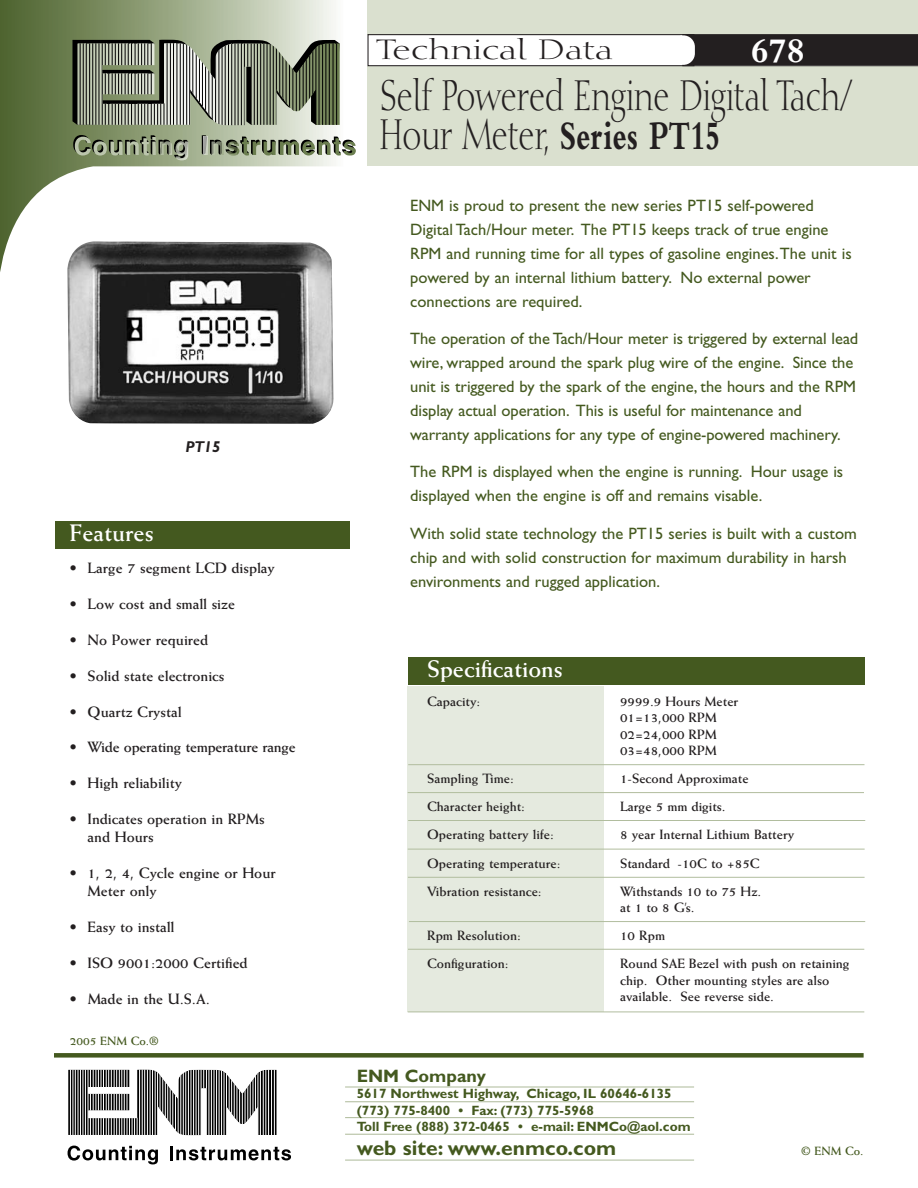
<style>
.page{position:relative;width:918px;height:1188px;background:#fff}
.page>*{position:absolute;margin:0;border:0;box-sizing:border-box;transform-origin:0 0}
.t1{font:42px/38.2px "Diotima Roman Os F";color:#231f20;scale:.71 1}
.t2{font:700 36px "Bembo";color:#fff}
.t3{font:27.6px "Diotima Roman Os F";color:#231f20;scale:1.25 1}
.t4{font:700 24px "Weiss";color:#fff}
.t5{font:700 21px "Gill Sans";color:#44591f}
.t6{font:700 18px "Gill Sans";color:#44591f}
.t7{font:16.5px/24px "Gill Sans";color:#44591f}
.t8{font:italic 700 15.75px "Gill Sans";color:#231f20}
.t9{font:700 15px/18px "Weiss";color:#231f20}
.t10{font:700 13.5px/16.2px "Weiss";color:#231f20}
.t11{font:700 13.5px/16.4px "Gill Sans";color:#44591f}
.t12{font:700 12px "Weiss";color:#44591f}
.s1{font-family:"Bembo";font-weight:700}
</style>
<div class="page">
<svg style="left:0;top:0;width:336px;height:272px"></svg>
<div style="left:368px;top:66px;width:550px;height:100px;background:#dae0cf"></div>
<div style="left:408px;top:686px;width:196px;height:326px;background:#e5eadf"></div>
<div style="left:408px;top:658px;width:456px;height:27px;background:#44591f"></div>
<div style="left:55px;top:521px;width:295px;height:27px;background:#44591f"></div>
<hr style="left:408px;top:792px;width:456px;height:1px;background:#b1bd9e">
<hr style="left:408px;top:820px;width:457px;height:1px;background:#b1bd9e">
<hr style="left:408px;top:949px;width:456px;height:1px;background:#b1bd9e">
<svg style="left:73px;top:135px;width:116px;height:25px;background:#808b6e"></svg>
<svg style="left:202px;top:135px;width:154px;height:21px;background:#919a84"></svg>
<hr style="left:340px;top:43px;width:1px;height:82px;background:#6b7e4f">
<svg style="left:72px;top:40px;width:268px;height:85px;background:#7f8575"></svg>
<div style="left:368px;top:0;width:550px;height:35px;background:#dae0cf"></div>
<div style="left:368px;top:34px;width:326px;height:32px;border:1px solid #231f20"></div>
<div style="left:682px;top:34px;width:236px;height:32px;background:#231f20"></div>
<div style="left:672px;top:35px;width:23px;height:30px;background:#fff;border-radius:11px"></div>
<hr style="left:408px;top:849px;width:457px;height:1px;background:#b1bd9e">
<hr style="left:409px;top:921px;width:456px;height:1px;background:#b1bd9e">
<img style="left:67px;top:241px;width:268px;height:183px">
<hr style="left:408px;top:877px;width:457px;height:1px;background:#b1bd9e">
<hr style="left:408px;top:1012px;width:456px;height:1px;background:#b1bd9e">
<hr style="left:408px;top:764px;width:457px;height:1px;background:#b1bd9e">
<hr style="left:345px;top:1086px;width:349px;height:2px;background:#b1bd9e">
<hr style="left:345px;top:1101px;width:349px;height:1px;background:#b1bd9e">
<hr style="left:345px;top:1117px;width:349px;height:1px;background:#b1bd9e">
<hr style="left:345px;top:1134px;width:349px;height:1px;background:#b1bd9e">
<hr style="left:345px;top:1160px;width:349px;height:1px;background:#b1bd9e">
<svg style="left:68px;top:1146px;width:90px;height:18px"></svg>
<hr style="left:170px;top:1146px;width:3px;height:14px;background:#000">
<svg style="left:176px;top:1147px;width:115px;height:13px"></svg>
<svg style="left:68px;top:1069px;width:209px;height:66px"></svg>
<div style="left:54px;top:1053px;width:810px;height:5px;background:#44591f"></div>
<p class="t8" style="left:186px;top:442px;width:36px">PT15</p>
<h3 class="t4" style="left:70px;top:524px;width:85px">Features</h3>
<p class="t9" style="left:70px;top:561px;width:207px">• Large 7 segment LCD display</p>
<p class="t9" style="left:70px;top:597px;width:167px">• Low cost and small size</p>
<p class="t9" style="left:70px;top:633px;width:140px">• No Power required</p>
<p class="t9" style="left:70px;top:669px;width:156px">• Solid state electronics</p>
<p class="t9" style="left:70px;top:705px;width:113px">• Quartz Crystal</p>
<p class="t9" style="left:70px;top:739px;width:228px">• Wide operating temperature range</p>
<p class="t9" style="left:70px;top:775px;width:114px">• High reliability</p>
<p class="t9" style="left:88px;top:811px;width:178px;text-indent:-18px">• Indicates operation in RPMs and Hours</p>
<p class="t9" style="left:88px;top:865px;width:190px;text-indent:-18px">• 1, 2, 4, Cycle engine or Hour<br>Meter only</p>
<p class="t9" style="left:70px;top:919px;width:106px">• Easy to install</p>
<p class="t9" style="left:70px;top:955px;width:180px">• ISO 9001:2000 Certified</p>
<p class="t9" style="left:70px;top:991px;width:142px">• Made in the U.S.A.</p>
<p class="t12" style="left:70px;top:1036px;width:90px">2005 ENM Co.®</p>
<h3 class="t3" style="left:376px;top:38px;width:191px">Technical Data</h3>
<h2 class="t2" style="left:751px;top:37px;width:55px">678</h2>
<h1 class="t1" style="left:380px;top:81px;width:667px">Self Powered Engine Digital Tach/<br>Hour Meter, <span class="s1">Series PT15</span></h1>
<p class="t7" style="left:410px;top:195px;width:443px">ENM is proud to present the new series PT15 self-powered Digital Tach/Hour meter. The PT15 keeps track of true engine RPM and running time for all types of gasoline engines.The unit is powered by an internal lithium battery. No external power connections are required.</p>
<p class="t7" style="left:410px;top:328px;width:450px">The operation of the Tach/Hour meter is triggered by external lead wire, wrapped around the spark plug wire of the engine. Since the unit is triggered by the spark of the engine, the hours and the RPM display actual operation. This is useful for maintenance and warranty applications for any type of engine-powered machinery.</p>
<p class="t7" style="left:410px;top:462px;width:435px">The RPM is displayed when the engine is running. Hour usage is displayed when the engine is off and remains visable.</p>
<p class="t7" style="left:410px;top:523px;width:448px">With solid state technology the PT15 series is built with a custom chip and with solid construction for maximum durability in harsh environments and rugged application.</p>
<h3 class="t4" style="left:427px;top:660px;width:137px">Specifications</h3>
<p class="t10" style="left:427px;top:695px;width:55px">Capacity:</p>
<p class="t10" style="left:620px;top:695px;width:120px">9999.9 Hours Meter<br>01=13,000 RPM<br>02=24,000 RPM<br>03=48,000 RPM</p>
<p class="t10" style="left:427px;top:771px;width:88px">Sampling Time:</p>
<p class="t10" style="left:620px;top:771px;width:130px">1-Second Approximate</p>
<p class="t10" style="left:427px;top:800px;width:99px">Character height:</p>
<p class="t10" style="left:620px;top:800px;width:107px">Large 5 mm digits.</p>
<p class="t10" style="left:427px;top:828px;width:128px">Operating battery life:</p>
<p class="t10" style="left:620px;top:828px;width:176px">8 year Internal Lithium Battery</p>
<p class="t10" style="left:427px;top:856px;width:135px">Operating temperature:</p>
<p class="t10" style="left:620px;top:856px;width:141px">Standard -10C to +85C</p>
<p class="t10" style="left:427px;top:884px;width:116px">Vibration resistance:</p>
<p class="t10" style="left:620px;top:884px;width:143px">Withstands 10 to 75 Hz. at 1 to 8 G’s.</p>
<p class="t10" style="left:427px;top:929px;width:95px">Rpm Resolution:</p>
<p class="t10" style="left:620px;top:929px;width:46px">10 Rpm</p>
<p class="t10" style="left:427px;top:957px;width:83px">Configuration:</p>
<p class="t10" style="left:620px;top:957px;width:231px">Round SAE Bezel with push on retaining chip. Other mounting styles are also available. See reverse side.</p>
<p class="t6" style="left:357px;top:1070px;width:131px">ENM Company</p>
<p class="t11" style="left:357px;top:1087px;width:335px">5617 Northwest Highway, Chicago, IL 60646-6135 (773) 775-8400 • Fax: (773) 775-5968<br>Toll Free (888) 372-0465 • e-mail: ENMCo@aol.com</p>
<p class="t5" style="left:357px;top:1141px;width:261px">web site: www.enmco.com</p>
<p class="t12" style="left:801px;top:1147px;width:64px">© ENM Co.</p>
</div>
